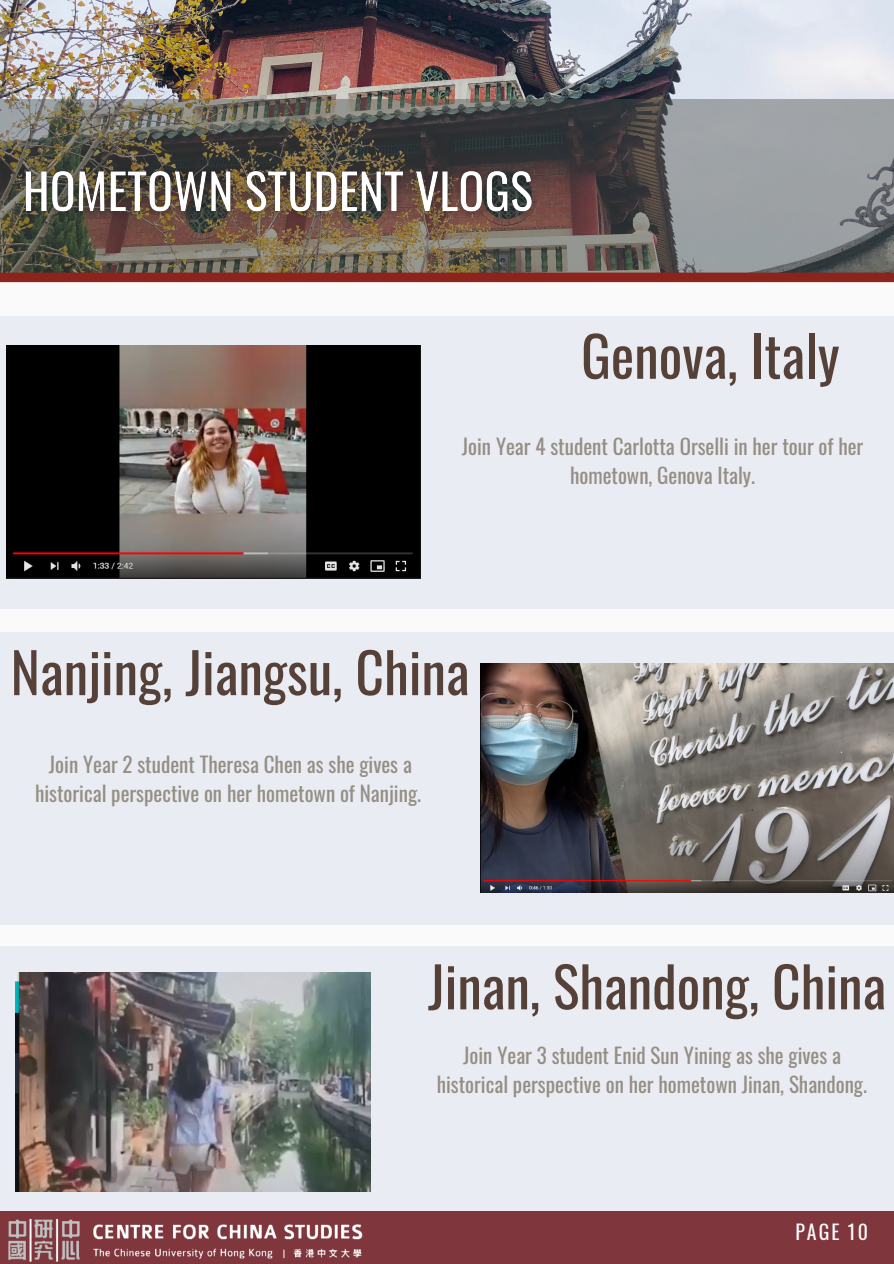
<style>
.page{position:relative;width:894px;height:1264px;background:#fff}
.page>*{position:absolute;margin:0;border:0;box-sizing:border-box;transform-origin:0 0}
.t1{font:55.5px "Oswald";color:#564139}
.t2{font:21px/29.2px "Oswald";color:#948e84;text-align:center}
.t3{font:19.8px "Oswald";letter-spacing:.1em;color:#fafafa}
</style>
<div class="page">
<div style="left:0;top:0;width:893px;height:1263px;background:#fafafa"></div>
<img style="left:0;top:0;width:893px;height:99px">
<svg style="left:0;top:99px;width:893px;height:173px;background:#73726e"></svg>
<svg style="left:0;top:272px;width:893px;height:10px;background:#892820"></svg>
<div style="left:0;top:316px;width:893px;height:292px;background:#e9ecf2"></div>
<img style="left:6px;top:345px;width:414px;height:234px">
<div style="left:0;top:632px;width:893px;height:292px;background:#e9ecf2"></div>
<img style="left:480px;top:664px;width:413px;height:228px">
<div style="left:0;top:946px;width:893px;height:293px;background:#e9ecf2"></div>
<div style="left:0;top:1211px;width:893px;height:52px;background:#7f363c"></div>
<img style="left:8px;top:1218px;width:355px;height:44px">
<img style="left:15px;top:972px;width:355px;height:219px">
<img style="left:11px;top:142px;width:534px;height:97px">
<p class="t1" style="left:581px;top:312px;width:260px">Genova, Italy</p>
<p class="t2" style="left:462px;top:431px;width:403px">Join Year 4 student Carlotta Orselli in her tour of her hometown, Genova Italy.</p>
<p class="t1" style="left:11px;top:629px;width:460px">Nanjing, Jiangsu, China</p>
<p class="t2" style="left:35px;top:748px;width:387px">Join Year 2 student Theresa Chen as she gives a historical perspective on her hometown of Nanjing.</p>
<p class="t1" style="left:428px;top:943px;width:459px">Jinan, Shandong, China</p>
<p class="t2" style="left:436px;top:1039px;width:431px">Join Year 3 student Enid Sun Yining as she gives a historical perspective on her hometown Jinan, Shandong.</p>
<p class="t3" style="left:795px;top:1216px;width:74px">PAGE 10</p>
</div>
